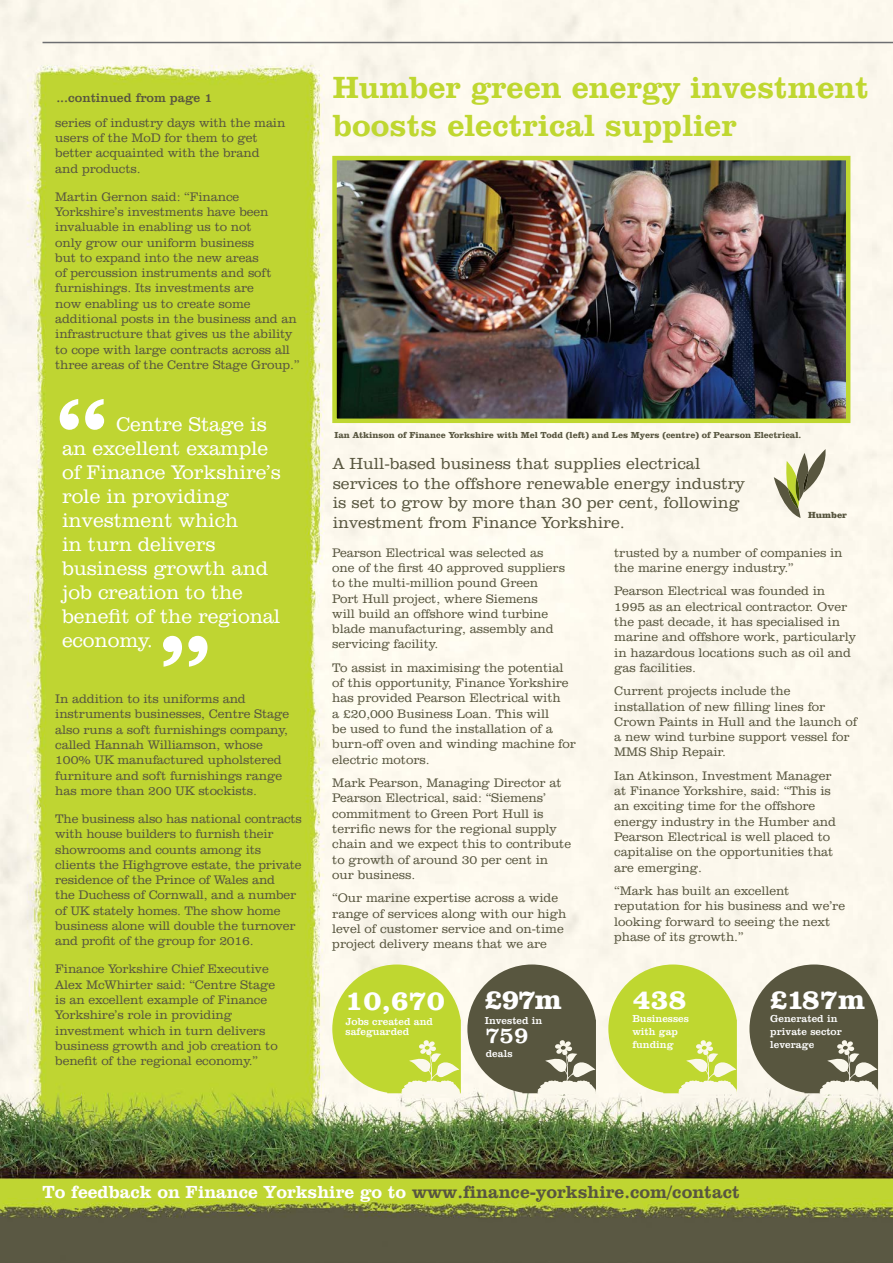
<style>
.page{position:relative;width:893px;height:1263px;background:#fff}
.page>*{position:absolute;margin:0;border:0;box-sizing:border-box;transform-origin:0 0}
.t1{font:800 108px "Clarendon BT";color:#fff}
.t2{font:800 31.5px/37.5px "Clarendon BT";color:#bfd730}
.t3{font:700 28.5px "Clarendon BT";color:#fff}
.t4{font:23.4px "Clarendon BT";color:#fff}
.t5{font:300 20.25px/24px "Clarendon BT";letter-spacing:-.005em;color:#fff}
.t6{font:800 18px "Clarendon BT";color:#58563f}
.t7{font:300 16.5px/19.5px "Clarendon BT";color:#58563f}
.t8{font:300 12.75px/15.3px "Clarendon BT";letter-spacing:-.005em;color:#58563f}
.t9{font:12.75px "Clarendon BT";color:#58563f}
.t10{font:10.35px/13px "Clarendon BT";color:#fff}
.t11{font:900 9.15px "Clarendon BT";color:#58563f}
.t12{font:700 9px "Clarendon BT";color:#58563f}
.s1{color:#fff}
</style>
<div class="page">
<img style="left:0;top:0;width:893px;height:1263px">
<hr style="left:43px;top:42px;width:850px;height:1px;background:#6d6e71">
<img style="left:337px;top:161px;width:508px;height:257px">
<div style="left:332px;top:156px;width:518px;height:267px;border:4px solid #bfd730"></div>
<svg style="left:608px;top:964px;width:130px;height:134px"></svg>
<svg style="left:749px;top:964px;width:130px;height:134px"></svg>
<svg style="left:467px;top:964px;width:130px;height:134px"></svg>
<svg style="left:332px;top:964px;width:129px;height:134px"></svg>
<svg style="left:774px;top:449px;width:55px;height:69px"></svg>
<p class="t9" style="left:56px;top:89px;width:158px">...continued from page 1</p>
<p class="t8" style="left:55px;top:114px;width:232px">series of industry days with the main users of the MoD for them to get better acquainted with the brand and products.</p>
<p class="t8" style="left:55px;top:188px;width:246px">Martin Gernon said: “Finance Yorkshire’s investments have been invaluable in enabling us to not<br>only grow our uniform business<br>but to expand into the new areas<br>of percussion instruments and soft furnishings. Its investments are<br>now enabling us to create some additional posts in the business and an infrastructure that gives us the ability to cope with large contracts across all three areas of the Centre Stage Group.”</p>
<h1 class="t1" style="left:56px;top:369px;width:54px">“</h1>
<h3 class="t5" style="left:62px;top:412px;width:220px;text-indent:54px">Centre Stage is an excellent example of Finance Yorkshire’s role in providing investment which<br>in turn delivers business growth and job creation to the benefit of the regional economy.</h3>
<h1 class="t1" style="left:212px;top:696px;width:54px;rotate:-180deg">“</h1>
<p class="t8" style="left:55px;top:691px;width:235px">In addition to its uniforms and instruments businesses, Centre Stage also runs a soft furnishings company, called Hannah Williamson, whose 100% UK manufactured upholstered furniture and soft furnishings range has more than 200 UK stockists.</p>
<p class="t8" style="left:55px;top:811px;width:248px">The business also has national contracts with house builders to furnish their showrooms and counts among its clients the Highgrove estate, the private residence of the Prince of Wales and<br>the Duchess of Cornwall, and a number of UK stately homes. The show home business alone will double the turnover and profit of the group for 2016.</p>
<p class="t8" style="left:55px;top:961px;width:224px">Finance Yorkshire Chief Executive Alex McWhirter said: “Centre Stage is an excellent example of Finance Yorkshire’s role in providing investment which in turn delivers business growth and job creation to benefit of the regional economy.”</p>
<h2 class="t2" style="left:333px;top:68px;width:538px">Humber green energy investment boosts electrical supplier</h2>
<p class="t12" style="left:334px;top:429px;width:469px">Ian Atkinson of Finance Yorkshire with Mel Todd (left) and Les Myers (centre) of Pearson Electrical.</p>
<p class="t7" style="left:333px;top:454px;width:414px">A Hull-based business that supplies electrical services to the offshore renewable energy industry is set to grow by more than 30 per cent, following investment from Finance Yorkshire.</p>
<p class="t11" style="left:808px;top:509px;width:40px">Humber</p>
<p class="t8" style="left:332px;top:544px;width:234px">Pearson Electrical was selected as one of the first 40 approved suppliers to the multi-million pound Green Port Hull project, where Siemens<br>will build an offshore wind turbine blade manufacturing, assembly and servicing facility.</p>
<p class="t8" style="left:332px;top:660px;width:245px">To assist in maximising the potential of this opportunity, Finance Yorkshire has provided Pearson Electrical with<br>a £20,000 Business Loan. This will<br>be used to fund the installation of a burn-off oven and winding machine for electric motors.</p>
<p class="t8" style="left:332px;top:775px;width:240px">Mark Pearson, Managing Director at<br>Pearson Electrical, said: “Siemens’ commitment to Green Port Hull is terrific news for the regional supply chain and we expect this to contribute to growth of around 30 per cent in our business.</p>
<p class="t8" style="left:332px;top:890px;width:235px">“Our marine expertise across a wide range of services along with our high level of customer service and on-time project delivery means that we are</p>
<h3 class="t3" style="left:346px;top:982px;width:101px">10,670</h3>
<p class="t10" style="left:346px;top:1015px;width:89px;line-height:10.5px">Jobs created and safeguarded</p>
<h3 class="t3" style="left:485px;top:982px;width:79px">£97m</h3>
<p class="t10" style="left:485px;top:1013px;width:59px">Invested in</p>
<h3 class="t4" style="left:485px;top:1021px;width:45px">759</h3>
<p class="t10" style="left:492px;top:1047px;width:22px">eals</p>
<p class="t8" style="left:614px;top:544px;width:230px">trusted by a number of companies in the marine energy industry.”</p>
<p class="t8" style="left:614px;top:583px;width:243px">Pearson Electrical was founded in 1995 as an electrical contractor. Over the past decade, it has specialised in marine and offshore work, particularly in hazardous locations such as oil and gas facilities.</p>
<p class="t8" style="left:614px;top:683px;width:244px">Current projects include the installation of new filling lines for<br>Crown Paints in Hull and the launch of a new wind turbine support vessel for<br>MMS Ship Repair.</p>
<p class="t8" style="left:614px;top:768px;width:223px">Ian Atkinson, Investment Manager at Finance Yorkshire, said: “This is an exciting time for the offshore energy industry in the Humber and<br>Pearson Electrical is well placed to capitalise on the opportunities that are emerging.</p>
<p class="t8" style="left:614px;top:883px;width:232px">“Mark has built an excellent reputation for his business and we’re looking forward to seeing the next phase of its growth.”</p>
<h3 class="t3" style="left:632px;top:982px;width:56px">438</h3>
<p class="t10" style="left:632px;top:1012px;width:58px">Businesses with gap funding</p>
<h3 class="t3" style="left:770px;top:982px;width:96px">£187m</h3>
<p class="t10" style="left:770px;top:1012px;width:73px">Generated in private sector leverage</p>
<h3 class="t6" style="left:43px;top:1181px;width:699px"><span class="s1">To feedback on Finance Yorkshire go to</span> www.finance-yorkshire.com/contact</h3>
</div>
